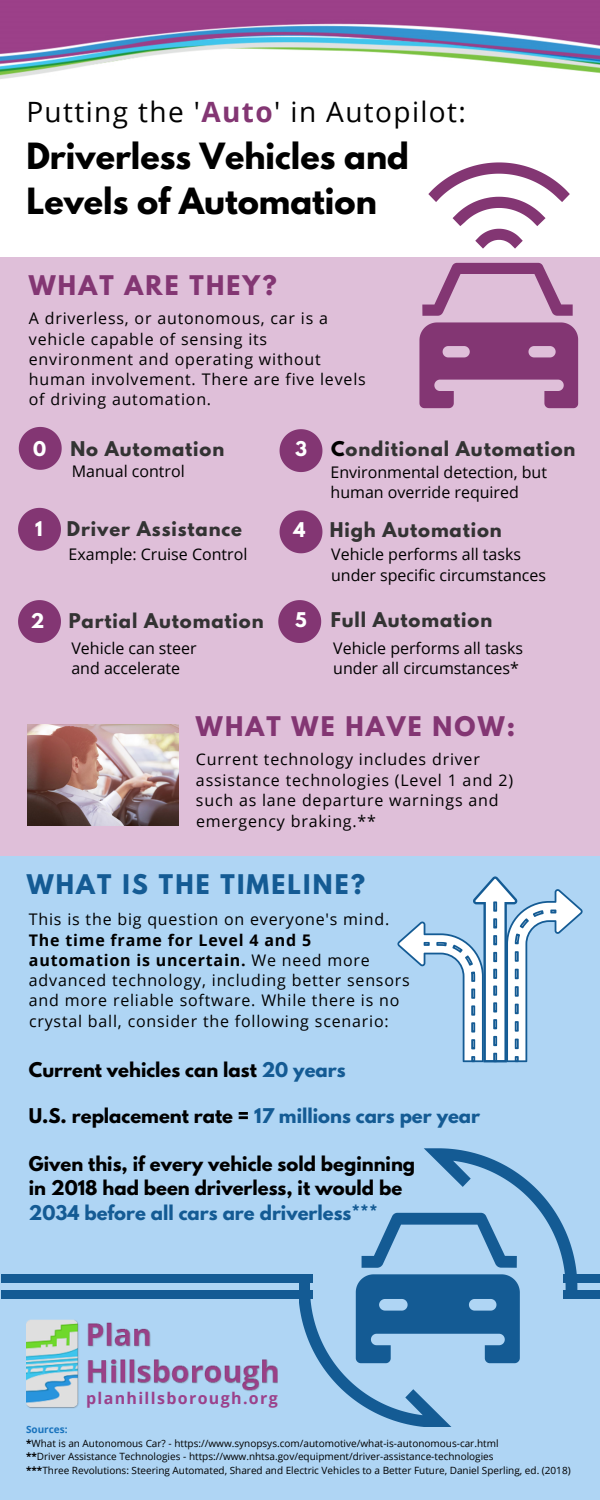
<style>
.page{position:relative;width:600px;height:1500px;background:#fff}
.page>*{position:absolute;margin:0;border:0;box-sizing:border-box;transform-origin:0 0}
.t1{font:700 32px/44.4px "League Spartan";color:#000}
.t2{font:28px "Open Sans";letter-spacing:.05em;color:#000}
.t3{font:700 24px "League Spartan";letter-spacing:.09em;color:#833673}
.t4{font:700 24px "League Spartan";letter-spacing:.09em;color:#145b94}
.t5{font:700 18px/24.8px "League Spartan";color:#000}
.t6{font:700 18px "League Spartan";letter-spacing:.05em;color:#333}
.t7{font:700 18px "League Spartan";color:#145b94}
.t8{font:700 18px "League Spartan";color:#fff}
.t9{font:16px/20.3px "Open Sans";letter-spacing:.05em;color:#000}
.t10{font:16px/20.3px "Open Sans";color:#000}
.t11{font:700 16px "Open Sans";letter-spacing:.085em;color:#9b418b}
.t12{font:10px/13.5px "Open Sans";color:#000}
.s1{font-weight:700;color:#833673}
.s2{color:#000}
.s3{font-weight:700}
.s4{color:#145b94}
.s5{font-weight:700;color:#1973bd}
</style>
<div class="page">
<div style="left:0;top:257px;width:600px;height:600px;background:#dfbfd9"></div>
<div style="left:0;top:856px;width:600px;height:644px;background:#afd5f4"></div>
<img style="left:0;top:0;width:600px;height:79px">
<svg style="left:18px;top:600px;width:43px;height:43px"></svg>
<svg style="left:18px;top:508px;width:43px;height:43px"></svg>
<svg style="left:19px;top:427px;width:43px;height:43px"></svg>
<svg style="left:280px;top:429px;width:42px;height:43px"></svg>
<svg style="left:280px;top:510px;width:42px;height:43px"></svg>
<svg style="left:278px;top:600px;width:43px;height:43px"></svg>
<img style="left:28px;top:725px;width:150px;height:100px">
<svg style="left:422px;top:263px;width:151px;height:53px"></svg>
<svg style="left:419px;top:322px;width:159px;height:86px"></svg>
<svg style="left:428px;top:162px;width:142px;height:87px"></svg>
<svg style="left:397px;top:876px;width:186px;height:186px"></svg>
<svg style="left:300px;top:1148px;width:277px;height:279px"></svg>
<div style="left:1px;top:1290px;width:311px;height:8px;background:#145b94"></div>
<div style="left:1px;top:1275px;width:311px;height:8px;background:#145b94"></div>
<div style="left:564px;top:1290px;width:36px;height:9px;background:#145b94"></div>
<div style="left:564px;top:1275px;width:36px;height:8px;background:#145b94"></div>
<img style="left:87px;top:1322px;width:190px;height:69px">
<img style="left:26px;top:1319px;width:53px;height:89px">
<h2 class="t2" style="left:26px;top:92px;width:441px">Putting the '<span class="s1">Auto</span>' in Autopilot:</h2>
<h1 class="t1" style="left:26px;top:138px;width:384px">Driverless Vehicles and<br>Levels of Automation</h1>
<h3 class="t3" style="left:29px;top:273px;width:249px">WHAT ARE THEY?</h3>
<p class="t9" style="left:29px;top:308px;width:338px">A driverless, or autonomous, car is a vehicle capable of sensing its environment and operating without human involvement. There are five levels of driving automation.</p>
<p class="t6" style="left:70px;top:439px;width:155px">No Automation</p>
<p class="t10" style="left:72px;top:460px;width:114px">Manual control</p>
<p class="t8" style="left:33px;top:439px;width:15px">0</p>
<p class="t8" style="left:295px;top:440px;width:13px">3</p>
<p class="t6" style="left:331px;top:440px;width:246px"><span class="s2">C</span>onditional Automation</p>
<p class="t10" style="left:331px;top:461px;width:218px">Environmental detection, but human override required</p>
<p class="t8" style="left:35px;top:520px;width:9px">1</p>
<p class="t8" style="left:31px;top:612px;width:15px">2</p>
<p class="t6" style="left:67px;top:520px;width:177px">Driver Assistance</p>
<p class="t10" style="left:69px;top:543px;width:180px">Example: Cruise Control</p>
<p class="t6" style="left:69px;top:612px;width:196px">Partial Automation</p>
<p class="t10" style="left:71px;top:637px;width:127px">Vehicle can steer and accelerate</p>
<p class="t8" style="left:294px;top:521px;width:13px">4</p>
<p class="t8" style="left:295px;top:611px;width:13px">5</p>
<p class="t6" style="left:330px;top:521px;width:174px">High Automation</p>
<p class="t10" style="left:331px;top:544px;width:216px">Vehicle performs all tasks under specific circumstances</p>
<p class="t6" style="left:331px;top:611px;width:163px">Full Automation</p>
<p class="t10" style="left:333px;top:637px;width:191px">Vehicle performs all tasks under all circumstances*</p>
<h3 class="t3" style="left:196px;top:715px;width:321px">WHAT WE HAVE NOW:</h3>
<p class="t9" style="left:196px;top:749px;width:319px">Current technology includes driver assistance technologies (Level 1 and 2) such as lane departure warnings and emergency braking.**</p>
<h3 class="t4" style="left:27px;top:873px;width:340px">WHAT IS THE TIMELINE?</h3>
<p class="t9" style="left:29px;top:909px;width:362px">This is the big question on everyone's mind.</p>
<p class="t9" style="left:29px;top:929px;width:382px"><span class="s3">The time frame for Level 4 and 5 automation is uncertain.</span> We need more advanced technology, including better sensors and more reliable software. While there is no crystal ball, consider the following scenario:</p>
<p class="t5" style="left:29px;top:1059px;width:318px">Current vehicles can last <span class="s4">20 years</span></p>
<p class="t7" style="left:29px;top:1107px;width:453px"><span class="s2">U.S. replacement rate =</span> 17 millions cars per year</p>
<p class="t5" style="left:29px;top:1153px;width:388px">Given this, if every vehicle sold beginning in 2018 had been driverless, it would be</p>
<p class="t7" style="left:29px;top:1204px;width:350px">2034 before all cars are driverless***</p>
<p class="t11" style="left:86px;top:1387px;width:193px">planhillsborough.org</p>
<p class="t12" style="left:26px;top:1423px;width:546px"><span class="s5">Sources:<br></span><span class="s3">*</span>What is an Autonomous Car? - https://www.synopsys.com/automotive/what-is-autonomous-car.html<br><span class="s3">**</span>Driver Assistance Technologies - https://www.nhtsa.gov/equipment/driver-assistance-technologies<br><span class="s3">***</span>Three Revolutions: Steering Automated, Shared and Electric Vehicles to a Better Future, Daniel Sperling, ed. (2018)</p>
</div>
